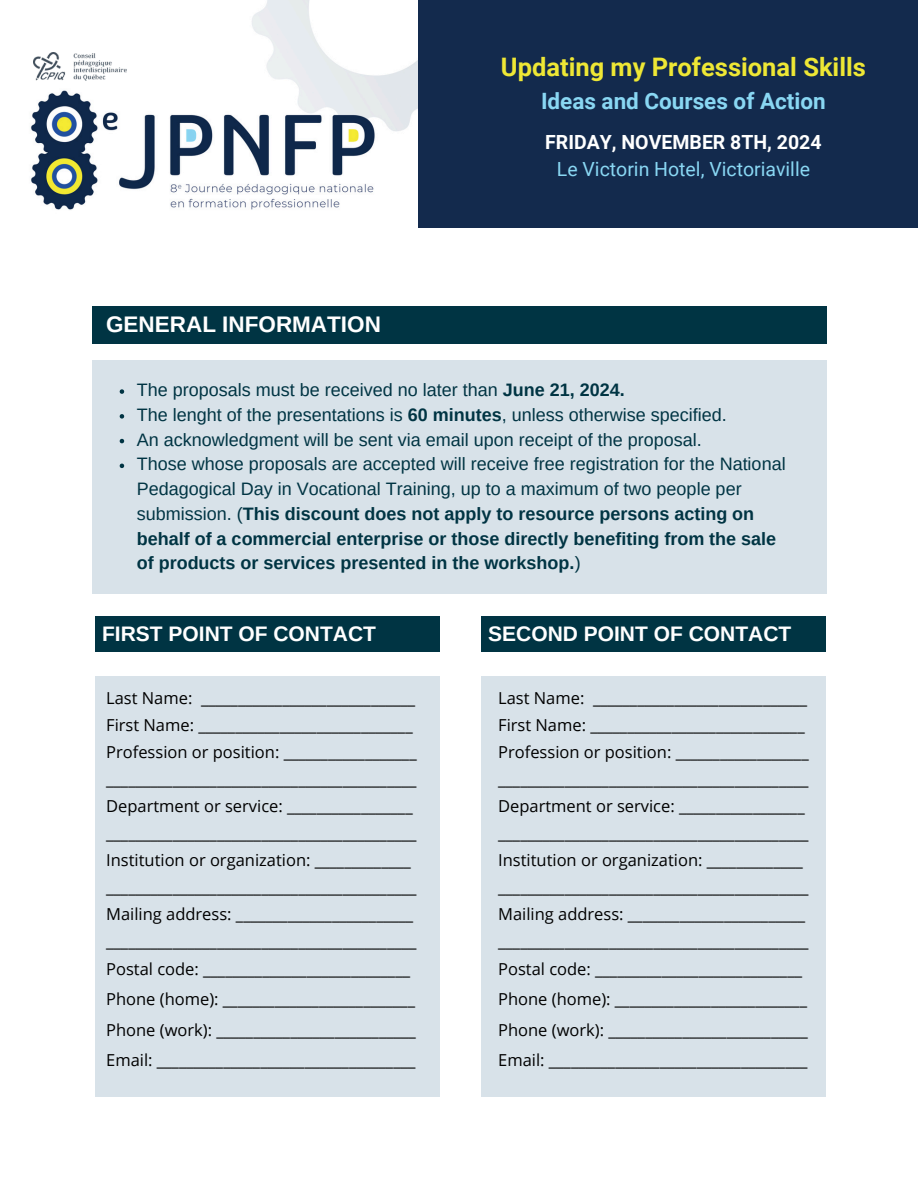
<style>
.page{position:relative;width:918px;height:1188px;background:#fff}
.page>*{position:absolute;margin:0;border:0;box-sizing:border-box;transform-origin:0 0}
.t1{font:700 25.5px "Roboto";color:#eee735}
.t2{font:700 22.5px "Roboto";color:#89d7f3}
.t3{font:700 22.5px "Arimo";color:#fff}
.t4{font:700 21px "Arimo";color:#fff}
.t5{font:19.5px "Roboto";color:#89d7f3}
.t6{font:700 19.5px "Roboto";color:#fff}
.t7{font:700 18px/24.8px "Arimo";color:#003443}
.t8{font:18px "Arimo";color:#003443}
.t9{font:16.5px/27px "Open Sans";color:#000}
.s1{font-weight:700}
.s2{font-weight:400}
</style>
<div class="page">
<div style="left:417px;top:0;width:501px;height:228px;background:#132a4d"></div>
<div style="left:92px;top:306px;width:734px;height:37px;background:#003443"></div>
<div style="left:92px;top:360px;width:734px;height:234px;background:#d8e2e9"></div>
<svg style="left:120px;top:389px;width:4px;height:5px"></svg>
<svg style="left:120px;top:414px;width:4px;height:5px"></svg>
<svg style="left:120px;top:439px;width:4px;height:4px"></svg>
<svg style="left:120px;top:464px;width:4px;height:4px"></svg>
<div style="left:95px;top:616px;width:345px;height:36px;background:#003443"></div>
<div style="left:481px;top:616px;width:345px;height:36px;background:#003443"></div>
<div style="left:95px;top:676px;width:345px;height:420px;background:#d8e2e9"></div>
<div style="left:481px;top:676px;width:345px;height:420px;background:#d8e2e9"></div>
<img style="left:30px;top:0;width:388px;height:228px">
<img style="left:34px;top:53px;width:93px;height:28px">
<p class="t1" style="left:501px;top:52px;width:367px">Updating my Professional Skills</p>
<p class="t2" style="left:541px;top:88px;width:286px">Ideas and Courses of Action</p>
<p class="t3" style="left:106px;top:311px;width:276px">GENERAL INFORMATION</p>
<p class="t6" style="left:545px;top:131px;width:278px">FRIDAY, NOVEMBER 8TH, 2024</p>
<p class="t5" style="left:557px;top:158px;width:255px">Le Victorin Hotel, Victoriaville</p>
<p class="t8" style="left:137px;top:380px;width:490px">The proposals must be received no later than <span class="s1">June 21, 2024.</span></p>
<h1 class="t8" style="left:137px;top:405px;width:592px">The lenght of the presentations is <span class="s1">60 minutes</span>, unless otherwise specified.</h1>
<h2 class="t8" style="left:137px;top:429px;width:566px">An acknowledgment will be sent via email upon receipt of the proposal.</h2>
<p class="t7" style="left:137px;top:452px;width:650px"><span class="s2">Those whose proposals are accepted will receive free registration for the National Pedagogical Day in Vocational Training, up to a maximum of two people per submission. (</span>This discount does not apply to resource persons acting on behalf of a commercial enterprise or those directly benefiting from the sale of products or services presented in the workshop.<span class="s2">)</span></p>
<p class="t4" style="left:102px;top:622px;width:275px">FIRST POINT OF CONTACT</p>
<p class="t4" style="left:488px;top:622px;width:305px">SECOND POINT OF CONTACT</p>
<p class="t9" style="left:106px;top:684px;width:311px">Last Name: _____________________________</p>
<h2 class="t9" style="left:106px;top:711px;width:308px">First Name: _____________________________</h2>
<h2 class="t9" style="left:106px;top:738px;width:312px">Profession or position: __________________ __________________________________________</h2>
<p class="t9" style="left:106px;top:792px;width:312px">Department or service: _________________ __________________________________________</p>
<p class="t9" style="left:106px;top:846px;width:312px">Institution or organization: _____________ __________________________________________</p>
<p class="t9" style="left:106px;top:900px;width:312px">Mailing address: ________________________ __________________________________________</p>
<p class="t9" style="left:106px;top:955px;width:305px">Postal code: ____________________________</p>
<p class="t9" style="left:106px;top:986px;width:310px">Phone (home): __________________________</p>
<p class="t9" style="left:106px;top:1016px;width:311px">Phone (work): ___________________________</p>
<p class="t9" style="left:106px;top:1046px;width:311px">Email: ___________________________________</p>
<p class="t9" style="left:498px;top:684px;width:311px">Last Name: _____________________________</p>
<p class="t9" style="left:498px;top:711px;width:308px">First Name: _____________________________</p>
<p class="t9" style="left:498px;top:738px;width:312px">Profession or position: __________________ __________________________________________</p>
<p class="t9" style="left:498px;top:792px;width:312px">Department or service: _________________ __________________________________________</p>
<p class="t9" style="left:498px;top:846px;width:312px">Institution or organization: _____________ __________________________________________</p>
<p class="t9" style="left:498px;top:900px;width:312px">Mailing address: ________________________ __________________________________________</p>
<p class="t9" style="left:498px;top:955px;width:305px">Postal code: ____________________________</p>
<p class="t9" style="left:498px;top:986px;width:310px">Phone (home): __________________________</p>
<p class="t9" style="left:498px;top:1016px;width:311px">Phone (work): ___________________________</p>
<p class="t9" style="left:498px;top:1046px;width:311px">Email: ___________________________________</p>
</div>
